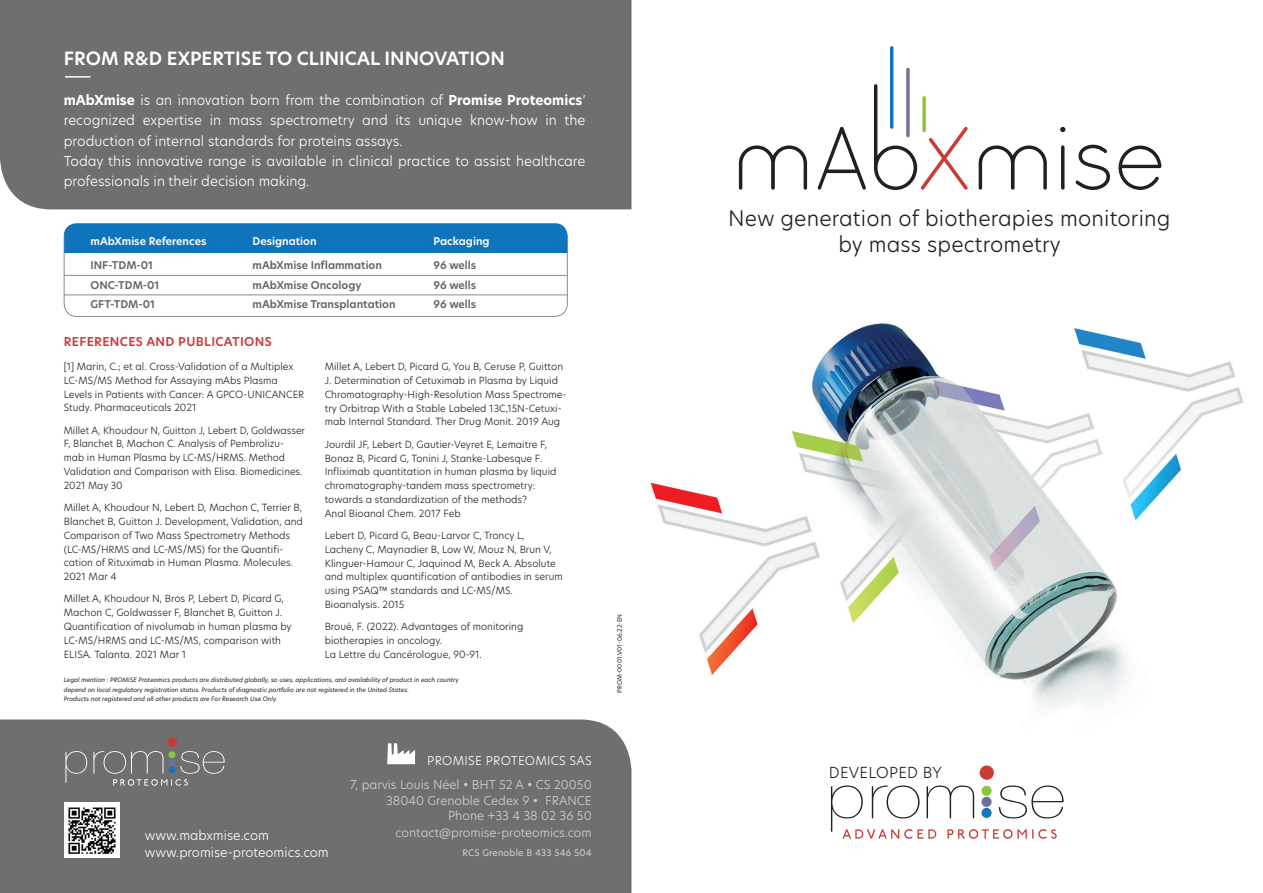
<style>
.page{position:relative;width:1263px;height:893px;background:#fff}
.page>*{position:absolute;margin:0;border:0;box-sizing:border-box;transform-origin:0 0}
.t1{font:300 21px/25.8px "Hero New";letter-spacing:.01em;color:#231f20;text-align:center}
.t2{font:600 18px "Hero New";color:#fff}
.t3{font:300 15px "Hero New";letter-spacing:.02em;color:#231f20}
.t4{font:300 13.5px/20.2px "Hero New";color:#fff}
.t5{font:300 12.75px/16.5px "Hero New";color:#fff}
.t6{font:300 12px/16px "Hero New";color:#d1d2d4;text-align:right}
.t7{font:600 12px "Hero New";letter-spacing:.03em;color:#c83b37}
.t8{font:300 12px "Hero New";letter-spacing:.02em;color:#fff}
.t9{font:600 10.5px "Hero New";color:#636366}
.t10{font:600 10.5px "Hero New";color:#fff}
.t11{font:300 9.75px/13.8px "Hero New";color:#231f20}
.t12{font:9px "Hero New";letter-spacing:.02em;color:#d1d2d4}
.t13{font:italic 6px/9.8px "Hero New";color:#231f20}
.t14{font:6px "Hero New";letter-spacing:.02em;color:#231f20}
.s1{font-weight:700}
</style>
<div class="page">
<img style="left:650px;top:323px;width:594px;height:386px">
<div style="left:0;top:0;width:631px;height:209px;background:#706f70"></div>
<div style="left:0;top:719px;width:631px;height:174px;background:#706f70"></div>
<div style="left:167px;top:737px;width:10px;height:10px;background:#c83b36;border-radius:50%"></div>
<svg style="left:65px;top:751px;width:22px;height:32px"></svg>
<svg style="left:93px;top:751px;width:132px;height:35px;background:#7d7d7e"></svg>
<svg style="left:906px;top:68px;width:4px;height:69px"></svg>
<hr style="left:890px;top:46px;width:3px;height:83px;background:#1074bc;border-radius:2px">
<svg style="left:817px;top:127px;width:49px;height:63px"></svg>
<svg style="left:739px;top:145px;width:68px;height:45px"></svg>
<svg style="left:874px;top:84px;width:94px;height:106px"></svg>
<hr style="left:1061px;top:145px;width:3px;height:45px;background:#231f20;border-radius:2px">
<svg style="left:1060px;top:127px;width:5px;height:5px"></svg>
<svg style="left:1075px;top:145px;width:35px;height:45px"></svg>
<svg style="left:979px;top:145px;width:68px;height:45px"></svg>
<svg style="left:1118px;top:146px;width:43px;height:44px"></svg>
<svg style="left:387px;top:743px;width:28px;height:21px"></svg>
<hr style="left:65px;top:76px;width:26px;height:2px;background:#fff">
<img style="left:64px;top:803px;width:55px;height:55px">
<div style="left:979px;top:765px;width:15px;height:15px;background:#c83b36;border-radius:50%"></div>
<svg style="left:831px;top:785px;width:232px;height:54px"></svg>
<div style="left:64px;top:223px;width:504px;height:94px;border:1px solid #8a8c8f;border-radius:13px"></div>
<div style="left:64px;top:224px;width:503px;height:29px;background:#1074bc"></div>
<hr style="left:64px;top:275px;width:504px;height:1px;background:#8a8c8f">
<hr style="left:64px;top:294px;width:504px;height:1px;background:#8a8c8f">
<h2 class="t2" style="left:64px;top:47px;width:443px">FROM R&amp;D EXPERTISE TO CLINICAL INNOVATION</h2>
<p class="t4" style="left:64px;top:90px;width:523px"><span class="s1">mAbXmise</span> is an innovation born from the combination of <span class="s1">Promise Proteomics</span>’ recognized expertise in mass spectrometry and its unique know-how in the production of internal standards for proteins assays.<br>Today this innovative range is available in clinical practice to assist healthcare professionals in their decision making.</p>
<p class="t10" style="left:91px;top:234px;width:117px">mAbXmise References</p>
<p class="t10" style="left:253px;top:234px;width:65px">Designation</p>
<p class="t10" style="left:433px;top:234px;width:58px">Packaging</p>
<p class="t9" style="left:91px;top:258px;width:64px">INF-TDM-01</p>
<p class="t9" style="left:253px;top:258px;width:131px">mAbXmise Inflammation</p>
<p class="t9" style="left:433px;top:258px;width:44px">96 wells</p>
<p class="t9" style="left:91px;top:278px;width:70px">ONC-TDM-01</p>
<p class="t9" style="left:253px;top:278px;width:110px">mAbXmise Oncology</p>
<p class="t9" style="left:433px;top:278px;width:44px">96 wells</p>
<p class="t9" style="left:91px;top:297px;width:66px">GFT-TDM-01</p>
<p class="t9" style="left:253px;top:297px;width:144px">mAbXmise Transplantation</p>
<p class="t9" style="left:433px;top:297px;width:44px">96 wells</p>
<p class="t7" style="left:64px;top:333px;width:210px">REFERENCES AND PUBLICATIONS</p>
<p class="t11" style="left:64px;top:359px;width:242px">[1] Marin, C.; et al. Cross-Validation of a Multiplex LC-MS/MS Method for Assaying mAbs Plasma Levels in Patients with Cancer: A GPCO-UNICANCER Study. Pharmaceuticals 2021</p>
<p class="t11" style="left:64px;top:423px;width:243px">Millet A, Khoudour N, Guitton J, Lebert D, Goldwasser F, Blanchet B, Machon C. Analysis of Pembrolizu&shy;mab in Human Plasma by LC-MS/HRMS. Method Validation and Comparison with Elisa. Biomedicines.<br>2021 May 30</p>
<p class="t11" style="left:64px;top:500px;width:241px">Millet A, Khoudour N, Lebert D, Machon C, Terrier B, Blanchet B, Guitton J. Development, Validation, and Comparison of Two Mass Spectrometry Methods (LC-MS/HRMS and LC-MS/MS) for the Quantifi&shy;cation of Rituximab in Human Plasma. Molecules.<br>2021 Mar 4</p>
<p class="t11" style="left:64px;top:592px;width:229px">Millet A, Khoudour N, Bros P, Lebert D, Picard G, Machon C, Goldwasser F, Blanchet B, Guitton J.<br>Quantification of nivolumab in human plasma by LC-MS/HRMS and LC-MS/MS, comparison with ELISA. Talanta. 2021 Mar 1</p>
<p class="t11" style="left:325px;top:360px;width:243px">Millet A, Lebert D, Picard G, You B, Ceruse P, Guitton J. Determination of Cetuximab in Plasma by Liquid Chromatography-High-Resolution Mass Spectrome&shy;try Orbitrap With a Stable Labeled 13C,15N-Cetuxi&shy;mab Internal Standard. Ther Drug Monit. 2019 Aug</p>
<p class="t11" style="left:325px;top:437px;width:233px">Jourdil JF, Lebert D, Gautier-Veyret E, Lemaitre F, Bonaz B, Picard G, Tonini J, Stanke-Labesque F.<br>Infliximab quantitation in human plasma by liquid chromatography-tandem mass spectrometry: towards a standardization of the methods?<br>Anal Bioanal Chem. 2017 Feb</p>
<p class="t11" style="left:325px;top:528px;width:240px">Lebert D, Picard G, Beau-Larvor C, Troncy L, Lacheny C, Maynadier B, Low W, Mouz N, Brun V, Klinguer-Hamour C, Jaquinod M, Beck A. Absolute and multiplex quantification of antibodies in serum using PSAQ™ standards and LC-MS/MS.<br>Bioanalysis. 2015</p>
<p class="t11" style="left:325px;top:620px;width:200px">Broué, F. (2022). Advantages of monitoring biotherapies in oncology.<br>La Lettre du Cancérologue, 90-91.</p>
<p class="t14" style="left:616px;top:693px;width:81px;rotate:-90deg">PROM-0001.V01-06.22-EN</p>
<p class="t13" style="left:64px;top:675px;width:396px">Legal mention : PROMISE Proteomics products are distributed globally, so uses, applications, and availability of product in each country depend on local regulatory registration status. Products of diagnostic portfolio are not registered in the United States.<br>Products not registered and all other products are For Research Use Only.</p>
<h3 class="t5" style="left:145px;top:827px;width:186px">www.mabxmise.com www.promise-proteomics.com</h3>
<p class="t8" style="left:427px;top:753px;width:166px">PROMISE PROTEOMICS SAS</p>
<p class="t6" style="left:350px;top:776px;width:243px">7, parvis Louis Néel • BHT 52 A • CS 20050<br>38040 Grenoble Cedex 9 • FRANCE<br>Phone +33 4 38 02 36 50 contact@promise-proteomics.com</p>
<p class="t12" style="left:462px;top:847px;width:131px">RCS Grenoble B 433 546 504</p>
<h1 class="t1" style="left:728px;top:205px;width:444px">New generation of biotherapies monitoring by mass spectrometry</h1>
<h3 class="t3" style="left:829px;top:762px;width:115px">DEVELOPED BY</h3>
</div>
